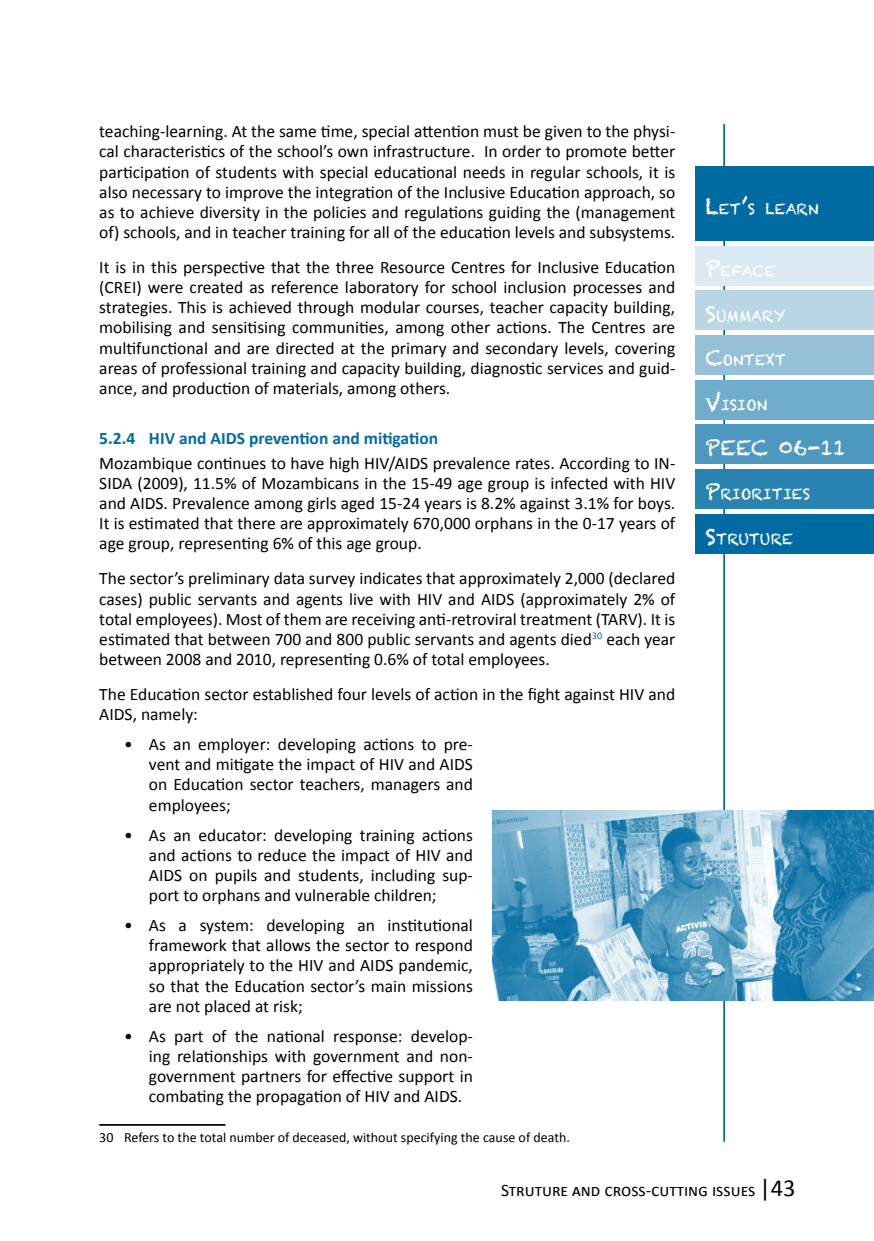
<style>
.page{position:relative;width:874px;height:1241px;background:#fff}
.page>*{position:absolute;margin:0;border:0;box-sizing:border-box;transform-origin:0 0}
.t1{font:21px "Chalkduster";color:#fff}
.t2{font:17.5px/20.1px "Calibri";color:#000;text-align:justify}
.t3{font:700 17.5px "Calibri";color:#006ba3}
.t4{font:14.7px "Chalkduster";color:#fff}
.t5{font:14px "Calibri";color:#000}
.s1{font-size:21px}
.s2{font-size:24.5px}
</style>
<div class="page">
<hr style="left:723px;top:124px;width:1px;height:1017px;background:#006ba3">
<div style="left:695px;top:290px;width:178px;height:40px;background:#b8d6e5"></div>
<div style="left:695px;top:246px;width:178px;height:39px;background:#dbeaf2"></div>
<div style="left:695px;top:166px;width:178px;height:75px;background:#006ba3"></div>
<div style="left:695px;top:335px;width:178px;height:40px;background:#94c1d8"></div>
<div style="left:695px;top:379px;width:178px;height:40px;background:#70accb"></div>
<div style="left:695px;top:424px;width:178px;height:40px;background:#4d98be"></div>
<div style="left:695px;top:469px;width:178px;height:39px;background:#2983b1"></div>
<div style="left:695px;top:513px;width:178px;height:40px;background:#006ba3"></div>
<hr style="left:99px;top:1123px;width:126px;height:2px;background:#000">
<img style="left:492px;top:810px;width:381px;height:190px">
<p class="t2" style="left:99px;top:121px;width:577px">teaching-learning. At the same time, special attention must be given to the physi&shy;cal characteristics of the school’s own infrastructure. In order to promote better participation of students with special educational needs in regular schools, it is also necessary to improve the integration of the Inclusive Education approach, so as to achieve diversity in the policies and regulations guiding the (management of) schools, and in teacher training for all of the education levels and subsystems.</p>
<p class="t2" style="left:99px;top:257px;width:577px">It is in this perspective that the three Resource Centres for Inclusive Education (CREI) were created as reference laboratory for school inclusion processes and strategies. This is achieved through modular courses, teacher capacity building, mobilising and sensitising communities, among other actions. The Centres are multifunctional and are directed at the primary and secondary levels, covering areas of professional training and capacity building, diagnostic services and guid&shy;ance, and production of materials, among others.</p>
<p class="t3" style="left:99px;top:426px;width:340px">5.2.4 HIV and AIDS prevention and mitigation</p>
<p class="t2" style="left:99px;top:453px;width:577px">Mozambique continues to have high HIV/AIDS prevalence rates. According to IN-SIDA (2009), 11.5% of Mozambicans in the 15-49 age group is infected with HIV and AIDS. Prevalence among girls aged 15-24 years is 8.2% against 3.1% for boys.<br>It is estimated that there are approximately 670,000 orphans in the 0-17 years of age group, representing 6% of this age group.</p>
<p class="t2" style="left:99px;top:568px;width:577px">The sector’s preliminary data survey indicates that approximately 2,000 (declared cases) public servants and agents live with HIV and AIDS (approximately 2% of total employees). Most of them are receiving anti-retroviral treatment (TARV). It is estimated that between 700 and 800 public servants and agents died<sup>30</sup> each year between 2008 and 2010, representing 0.6% of total employees.</p>
<p class="t2" style="left:99px;top:684px;width:577px">The Education sector established four levels of action in the fight against HIV and<br>AIDS, namely:</p>
<p class="t2" style="left:149px;top:734px;width:325px;text-indent:-25px">• As an employer: developing actions to pre&shy;vent and mitigate the impact of HIV and AIDS on Education sector teachers, managers and employees;</p>
<p class="t2" style="left:149px;top:824px;width:325px;text-indent:-25px">• As an educator: developing training actions and actions to reduce the impact of HIV and AIDS on pupils and students, including sup&shy;port to orphans and vulnerable children;</p>
<p class="t2" style="left:149px;top:915px;width:325px;text-indent:-25px">• As a system: developing an institutional framework that allows the sector to respond appropriately to the HIV and AIDS pandemic, so that the Education sector’s main missions are not placed at risk;</p>
<p class="t2" style="left:149px;top:1025px;width:325px;text-indent:-25px">• As part of the national response: develop&shy;ing relationships with government and non&shy;government partners for effective support in combating the propagation of HIV and AIDS.</p>
<p class="t5" style="left:99px;top:1127px;width:472px">30 Refers to the total number of deceased, without specifying the cause of death.</p>
<p class="t4" style="left:705px;top:200px;width:114px"><span class="s1">L</span>ET<span class="s1">’</span>S LEARN</p>
<p class="t4" style="left:705px;top:262px;width:72px"><span class="s1">P</span>EFACE</p>
<p class="t4" style="left:705px;top:307px;width:82px"><span class="s1">S</span>UMMARY</p>
<p class="t4" style="left:705px;top:351px;width:82px"><span class="s1">C</span>ONTEXT</p>
<p class="t4" style="left:705px;top:396px;width:63px"><span class="s1">V</span>ISION</p>
<p class="t1" style="left:705px;top:435px;width:32px">PEEC</p>
<p class="t1" style="left:778px;top:435px;width:69px">06-11</p>
<p class="t4" style="left:705px;top:485px;width:106px"><span class="s1">P</span>RIORITIES</p>
<p class="t4" style="left:705px;top:530px;width:89px"><span class="s1">S</span>TRUTURE</p>
<p class="t2" style="left:501px;top:1179px;width:296px">Struture and cross-cutting issues <span class="s2">|43</span></p>
</div>
